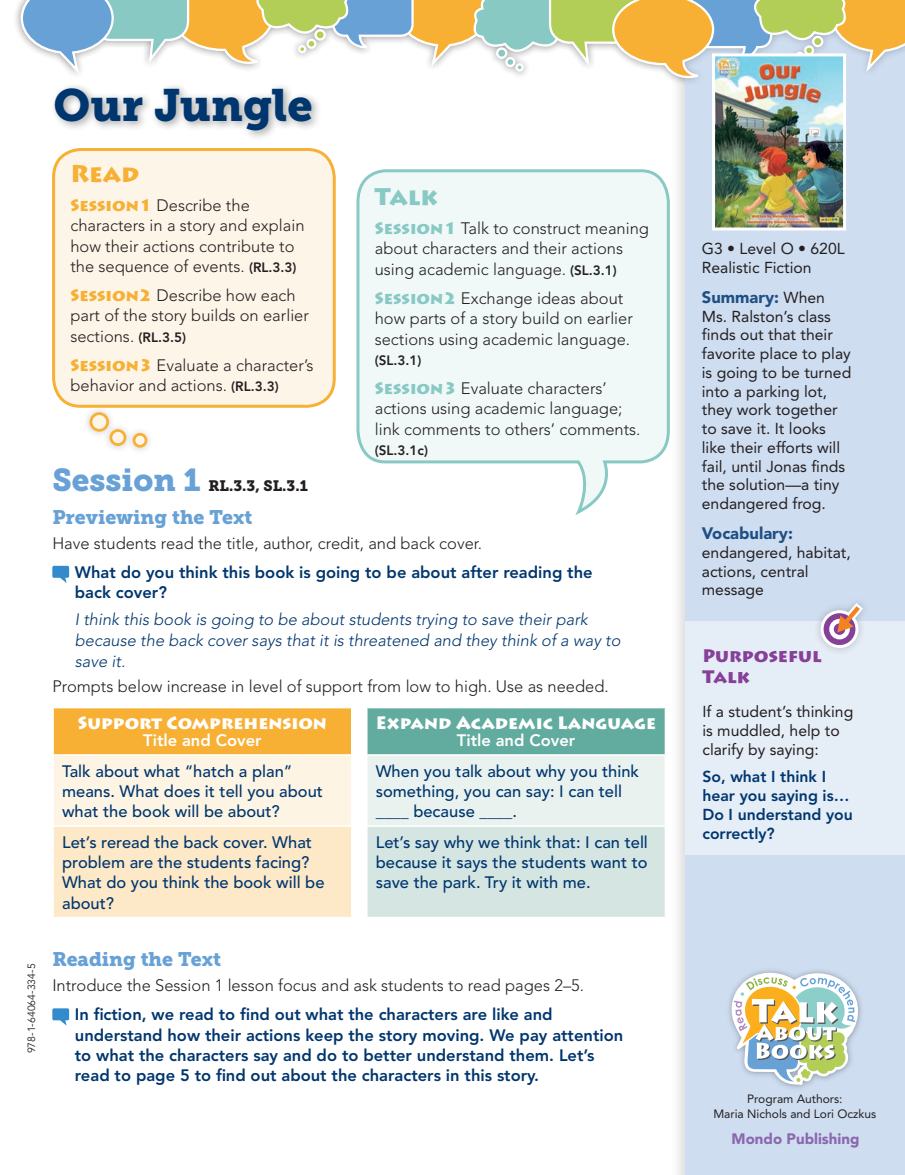
<style>
.page{position:relative;width:905px;height:1175px;background:#fff}
.page>*{position:absolute;margin:0;border:0;box-sizing:border-box;transform-origin:0 0}
.title_base{font:45px "Museo Slab 900";color:#00366e}
.talk_balloon_base{font:900 24px "Lithos Pro";color:#88c9c4}
.read_balloon_base{font:900 24px "Lithos Pro";color:#f7b034}
.session_c-head{font:19.5px "Museo Slab 900";color:#67a1d6}
.sidebar_base{font:900 18px/21.6px "Lithos Pro";color:#864098}
.session_column_2_hea{font:900 17.7px "Lithos Pro";color:#fff}
.session_column_1_hea{font:900 17.7px "Lithos Pro";color:#fff}
.session_Basic-Text{font:300 16.5px/20.2px "Avenir";color:#231f20}
.Prompt_Box_Questions{font:500 16.5px/20.2px "Avenir";color:#00366e}
.session_teacher_talk{font:800 16.5px/20.2px "Avenir";color:#00366e}
.session_sample_stude{font:italic 300 16.5px/21px "Avenir";color:#00366e}
.session_subhead{font:800 16.5px "Avenir";color:#fff}
.grade_level_summary{font:900 16.5px "Avenir";color:#1f4f83}
.grade_level_summary-2{font:15.75px/18.8px "Avenir";color:#231f20}
.sidebar_teacher_talk{font:800 15.75px/18.8px "Avenir";color:#00366e}
.sidebar_Basic-Text{font:15.75px/18.8px "Avenir";color:#231f20}
.grade_level_type{font:15.75px "Avenir";color:#231f20}
.grade_level_base{font:15.75px "Avenir";color:#231f20}
.session_base{font:15px "Museo Slab 900";color:#231f20}
.Running_Foot-Right{font:900 15px "Avenir";color:#8b67ad}
.t1{font:800 13.5px "Avenir";color:#231f20}
.author{font:12px/15px "Avenir";color:#231f20;text-align:center}
.ISBN{font:10.5px "Avenir";color:#231f20}
.s1{font-family:"Lithos Pro";font-weight:900;color:#f7b034}
.s2{font-weight:800;font-size:13.5px}
.s3{font-family:"Lithos Pro";font-weight:900;color:#88c9c4}
.s4{font-size:31.5px;color:#67a1d6}
.s5{font-weight:400;font-size:15.75px;color:#231f20}
</style>
<div class="page">
<div style="left:669px;top:0;width:235px;height:1174px;background:#231f20;opacity:.1"></div>
<div style="left:685px;top:0;width:219px;height:1174px;background:#ceddf0"></div>
<div style="left:13px;top:0;width:891px;height:86px;background:#231f20;opacity:.25"></div>
<svg style="left:20px;top:0;width:884px;height:83px"></svg>
<div style="left:795px;top:52px;width:9px;height:8px;border:2px solid #fff;border-radius:50%"></div>
<div style="left:50px;top:82px;width:273px;height:59px;background:#231f20;opacity:.4"></div>
<svg style="left:52px;top:566px;width:17px;height:17px"></svg>
<div style="left:53px;top:707px;width:299px;height:48px;background:#f7b034"></div>
<div style="left:367px;top:707px;width:298px;height:48px;background:#61ac9e"></div>
<div style="left:53px;top:755px;width:299px;height:71px;background:#fdf4e3"></div>
<div style="left:367px;top:755px;width:298px;height:71px;background:#eaf2f0"></div>
<div style="left:53px;top:826px;width:299px;height:91px;background:#fde8c7"></div>
<div style="left:367px;top:826px;width:298px;height:91px;background:#d5e5e1"></div>
<hr style="left:52px;top:707px;width:300px;height:1px;background:#fff">
<hr style="left:52px;top:708px;width:2px;height:46px;background:#fff">
<hr style="left:367px;top:707px;width:299px;height:1px;background:#fff">
<hr style="left:664px;top:708px;width:2px;height:46px;background:#fff">
<hr style="left:52px;top:754px;width:300px;height:1px;background:#fff">
<hr style="left:52px;top:755px;width:2px;height:70px;background:#fff">
<hr style="left:366px;top:754px;width:300px;height:1px;background:#fff">
<hr style="left:664px;top:755px;width:2px;height:70px;background:#fff">
<hr style="left:52px;top:825px;width:300px;height:2px;background:#fff">
<hr style="left:52px;top:827px;width:2px;height:89px;background:#fff">
<hr style="left:366px;top:825px;width:300px;height:2px;background:#fff">
<hr style="left:664px;top:827px;width:2px;height:89px;background:#fff">
<hr style="left:52px;top:916px;width:300px;height:2px;background:#fff">
<hr style="left:367px;top:916px;width:299px;height:2px;background:#fff">
<hr style="left:351px;top:708px;width:1px;height:46px;background:#fff">
<hr style="left:351px;top:755px;width:1px;height:70px;background:#fff">
<hr style="left:351px;top:827px;width:1px;height:89px;background:#fff">
<svg style="left:52px;top:1008px;width:17px;height:17px"></svg>
<svg style="left:356px;top:168px;width:315px;height:348px"></svg>
<div style="left:686px;top:621px;width:218px;height:234px;background:#e5edf7"></div>
<div style="left:812px;top:596px;width:58px;height:59px;background:#231f20;opacity:.25"></div>
<svg style="left:822px;top:611px;width:34px;height:35px"></svg>
<div style="left:820px;top:610px;width:38px;height:38px;border:3px solid #fff;border-radius:50%"></div>
<div style="left:829px;top:619px;width:20px;height:20px;border:4px solid #fff;border-radius:50%"></div>
<svg style="left:831px;top:600px;width:35px;height:39px"></svg>
<div style="left:82px;top:405px;width:72px;height:50px;background:#231f20;opacity:.25"></div>
<div style="left:91px;top:413px;width:17px;height:17px;background:#fdf5e7;border-radius:50%"></div>
<div style="left:90px;top:412px;width:19px;height:19px;border:3px solid #f7b034;border-radius:50%"></div>
<div style="left:111px;top:430px;width:14px;height:14px;background:#fdf5e7;border-radius:50%"></div>
<div style="left:109px;top:429px;width:17px;height:17px;border:3px solid #f7b034;border-radius:50%"></div>
<div style="left:134px;top:434px;width:12px;height:12px;background:#fdf5e7;border-radius:50%"></div>
<div style="left:133px;top:433px;width:14px;height:14px;border:3px solid #f7b034;border-radius:50%"></div>
<div style="left:54px;top:149px;width:280px;height:257px;background:#fdf5e7;border-radius:27px"></div>
<div style="left:52px;top:148px;width:284px;height:260px;border:3px solid #f7b034;border-radius:27px"></div>
<img style="left:729px;top:970px;width:132px;height:119px">
<svg style="left:730px;top:972px;width:128px;height:112px"></svg>
<img style="left:716px;top:57px;width:126px;height:169px">
<div style="left:712px;top:53px;width:134px;height:177px;border:3px solid #fff"></div>
<p class="ISBN" style="left:25px;top:1053px;width:91px;rotate:-90deg">978-1-64064-334-5</p>
<p class="title_base" style="left:54px;top:79px;width:261px">Our Jungle</p>
<p class="read_balloon_base" style="left:70px;top:159px;width:70px">Read</p>
<p class="session_Basic-Text" style="left:70px;top:195px;width:236px"><span class="s1">Session1</span> Describe the characters in a story and explain how their actions contribute to the sequence of events. <span class="s2">(RL.3.3)</span></p>
<p class="session_Basic-Text" style="left:70px;top:285px;width:240px"><span class="s1">Session2</span> Describe how each part of the story builds on earlier sections. <span class="s2">(RL.3.5)</span></p>
<p class="session_Basic-Text" style="left:70px;top:355px;width:244px"><span class="s1">Session3</span> Evaluate a character’s behavior and actions. <span class="s2">(RL.3.3)</span></p>
<p class="talk_balloon_base" style="left:375px;top:182px;width:65px">Talk</p>
<p class="session_Basic-Text" style="left:375px;top:218px;width:276px"><span class="s3">Session1</span> Talk to construct meaning about characters and their actions using academic language. <span class="s2">(SL.3.1)</span></p>
<p class="session_Basic-Text" style="left:375px;top:288px;width:260px"><span class="s3">Session2</span> Exchange ideas about how parts of a story build on earlier sections using academic language.</p>
<p class="t1" style="left:375px;top:352px;width:48px">(SL.3.1)</p>
<p class="session_Basic-Text" style="left:375px;top:378px;width:267px"><span class="s3">Session3</span> Evaluate characters’ actions using academic language; link comments to others’ comments.</p>
<p class="t1" style="left:375px;top:442px;width:55px">(SL.3.1c)</p>
<p class="session_base" style="left:52px;top:477px;width:257px"><span class="s4">Session 1</span> RL.3.3, SL.3.1</p>
<p class="session_c-head" style="left:52px;top:505px;width:202px">Previewing the Text</p>
<p class="session_Basic-Text" style="left:52px;top:532px;width:431px">Have students read the title, author, credit, and back cover.</p>
<p class="session_teacher_talk" style="left:75px;top:562px;width:519px">What do you think this book is going to be about after reading the back cover?</p>
<p class="session_sample_stude" style="left:75px;top:609px;width:547px">I think this book is going to be about students trying to save their park because the back cover says that it is threatened and they think of a way to save it.</p>
<p class="session_Basic-Text" style="left:52px;top:676px;width:558px">Prompts below increase in level of support from low to high. Use as needed.</p>
<p class="session_column_1_hea" style="left:78px;top:712px;width:251px">Support Comprehension</p>
<p class="session_subhead" style="left:143px;top:730px;width:120px">Title and Cover</p>
<p class="session_column_2_hea" style="left:376px;top:712px;width:282px">Expand Academic Language</p>
<p class="session_subhead" style="left:457px;top:730px;width:120px">Title and Cover</p>
<p class="Prompt_Box_Questions" style="left:62px;top:761px;width:262px">Talk about what “hatch a plan” means. What does it tell you about what the book will be about?</p>
<p class="Prompt_Box_Questions" style="left:376px;top:761px;width:265px">When you talk about why you think something, you can say: I can tell ____ because ____.</p>
<p class="Prompt_Box_Questions" style="left:62px;top:832px;width:264px">Let’s reread the back cover. What problem are the students facing?<br>What do you think the book will be about?</p>
<p class="Prompt_Box_Questions" style="left:376px;top:832px;width:274px;text-align:justify">Let’s say why we think that: I can tell because it says the students want to save the park. Try it with me.</p>
<p class="session_c-head" style="left:52px;top:948px;width:170px">Reading the Text</p>
<p class="session_Basic-Text" style="left:52px;top:975px;width:533px">Introduce the Session 1 lesson focus and ask students to read pages 2–5.</p>
<p class="session_teacher_talk" style="left:75px;top:1004px;width:550px">In fiction, we read to find out what the characters are like and understand how their actions keep the story moving. We pay attention to what the characters say and do to better understand them. Let’s read to page 5 to find out about the characters in this story.</p>
<p class="grade_level_base" style="left:701px;top:239px;width:144px">G3 • Level O • 620L</p>
<p class="grade_level_type" style="left:701px;top:258px;width:111px">Realistic Fiction</p>
<p class="grade_level_summary" style="left:701px;top:287px;width:125px">Summary: <span class="s5">When</span></p>
<p class="grade_level_summary-2" style="left:701px;top:307px;width:151px">Ms. Ralston’s class finds out that their favorite place to play is going to be turned into a parking lot, they work together to save it. It looks like their efforts will fail, until Jonas finds the solution—a tiny endangered frog.</p>
<p class="grade_level_summary" style="left:701px;top:523px;width:93px">Vocabulary:</p>
<p class="grade_level_summary-2" style="left:701px;top:543px;width:150px">endangered, habitat, actions, central message</p>
<p class="sidebar_base" style="left:702px;top:645px;width:121px">Purposeful<br>Talk</p>
<p class="sidebar_Basic-Text" style="left:702px;top:702px;width:152px">If a student’s thinking is muddled, help to clarify by saying:</p>
<p class="sidebar_teacher_talk" style="left:702px;top:767px;width:152px">So, what I think I hear you saying is…<br>Do I understand you correctly?</p>
<p class="author" style="left:713px;top:1091px;width:164px">Program Authors:<br>Maria Nichols and Lori Oczkus</p>
<p class="Running_Foot-Right" style="left:731px;top:1129px;width:129px">Mondo Publishing</p>
</div>
